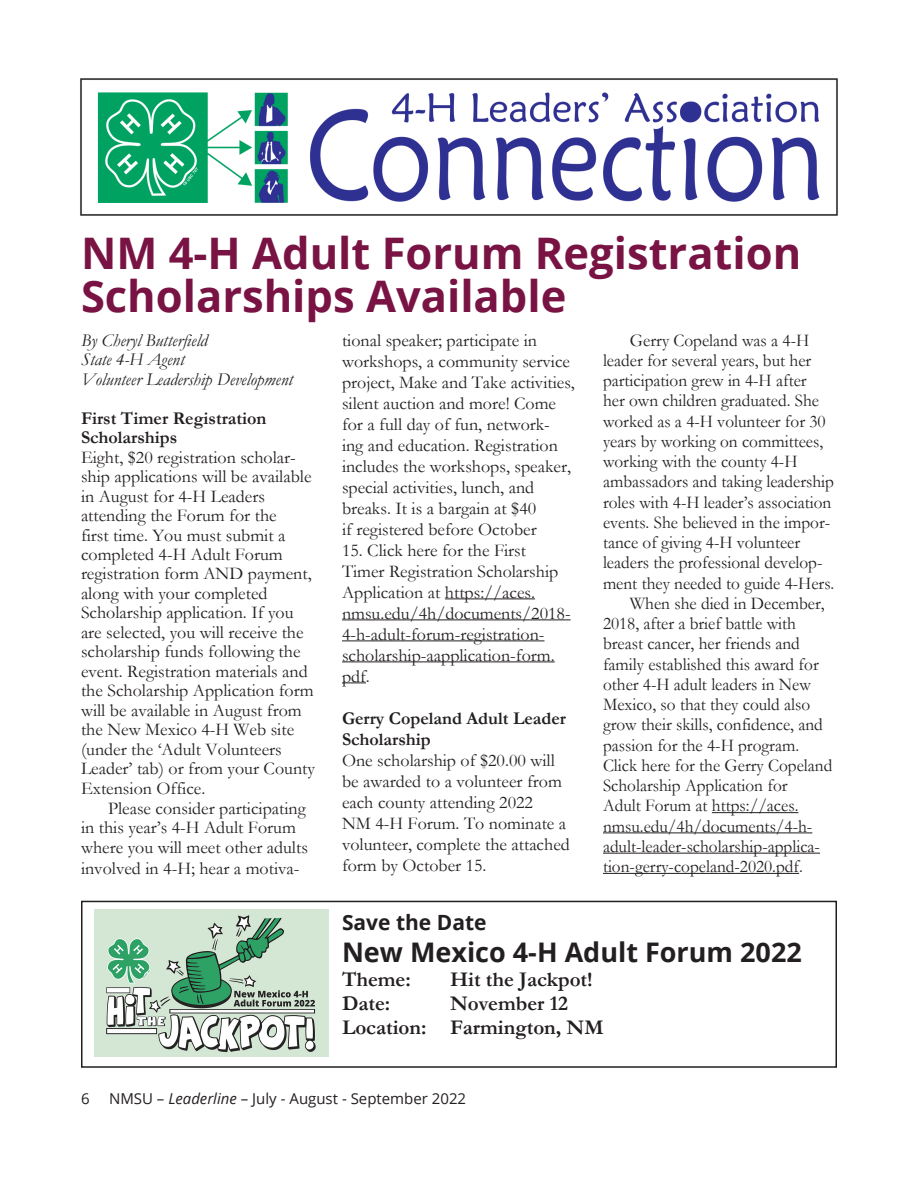
<style>
.page{position:relative;width:918px;height:1188px;background:#fff}
.page>*{position:absolute;margin:0;border:0;box-sizing:border-box;transform-origin:0 0}
.t1{font:700 43.5px "Open Sans";color:#781343}
.t2{font:700 27px "Open Sans";color:#231f20}
.Paragraph{font:700 21px "Garamond";color:#231f20}
.t3{font:700 21px "Open Sans";color:#231f20}
.Paragraph-2{font:18px/21px "Garamond";color:#231f20}
.Paragraph-3{font:18px/20.2px "Garamond";color:#231f20;scale:.96 1}
.t4{font:700 18px/19.5px "Garamond";color:#231f20}
.Paragraph-4{font:italic 18px "Garamond";color:#231f20}
.t5{font:15px "Open Sans";color:#231f20}
.s1{font-style:italic}
</style>
<div class="page">
<img style="left:80px;top:78px;width:758px;height:138px">
<hr style="left:445px;top:598px;width:90px;height:1px;background:#231f20">
<hr style="left:342px;top:619px;width:229px;height:1px;background:#231f20">
<hr style="left:342px;top:640px;width:202px;height:1px;background:#231f20">
<hr style="left:342px;top:661px;width:213px;height:1px;background:#231f20">
<svg style="left:342px;top:682px;width:24px;height:1px"></svg>
<hr style="left:712px;top:812px;width:86px;height:1px;background:#231f20">
<hr style="left:603px;top:832px;width:209px;height:1px;background:#231f20">
<hr style="left:603px;top:853px;width:217px;height:1px;background:#231f20">
<hr style="left:603px;top:873px;width:196px;height:1px;background:#231f20">
<svg style="left:81px;top:900px;width:756px;height:168px"></svg>
<img style="left:94px;top:909px;width:235px;height:147px">
<h2 class="t1" style="left:81px;top:222px;width:722px">NM 4-H Adult Forum Registration</h2>
<h2 class="t1" style="left:81px;top:266px;width:487px">Scholarships Available</h2>
<p class="Paragraph-2" style="left:342px;top:329px;width:234px">tional speaker; participate in workshops, a community service project, Make and Take activities, silent auction and more! Come for a full day of fun, network&shy;ing and education. Registration includes the workshops, speaker, special activities, lunch, and breaks. It is a bargain at $40<br>if registered before October</p>
<p class="Paragraph-2" style="left:342px;top:539px;width:230px">15. Click here for the First<br>Timer Registration Scholarship<br>Application at https://aces. nmsu.edu/4h/documents/2018-<br>4-h-adult-forum-registration&shy;scholarship-aapplication-form. pdf.</p>
<h3 class="t4" style="left:342px;top:708px;width:226px;line-height:21px">Gerry Copeland Adult Leader<br>Scholarship</h3>
<p class="Paragraph-2" style="left:342px;top:749px;width:229px">One scholarship of $20.00 will be awarded to a volunteer from each county attending 2022<br>NM 4-H Forum. To nominate a volunteer, complete the attached form by October 15.</p>
<p class="Paragraph-3" style="left:603px;top:329px;width:243px;text-indent:27px">Gerry Copeland was a 4-H leader for several years, but her participation grew in 4-H after<br>her own children graduated. She worked as a 4-H volunteer for 30 years by working on committees, working with the county 4-H ambassadors and taking leadership roles with 4-H leader’s association events. She believed in the impor&shy;tance of giving 4-H volunteer leaders the professional develop&shy;ment they needed to guide 4-Hers.</p>
<p class="Paragraph-3" style="left:603px;top:593px;width:240px;text-indent:27px">When she died in December,<br>2018, after a brief battle with breast cancer, her friends and family established this award for other 4-H adult leaders in New<br>Mexico, so that they could also grow their skills, confidence, and passion for the 4-H program.<br>Click here for the Gerry Copeland<br>Scholarship Application for<br>Adult Forum at https://aces. nmsu.edu/4h/documents/4-h&shy;adult-leader-scholarship-applica&shy;tion-gerry-copeland-2020.pdf.</p>
<p class="Paragraph-4" style="left:81px;top:328px;width:128px">By Cheryl Butterfield</p>
<p class="Paragraph-4" style="left:81px;top:347px;width:105px">State 4-H Agent</p>
<p class="Paragraph-4" style="left:81px;top:367px;width:213px">Volunteer Leadership Development</p>
<h3 class="t4" style="left:81px;top:408px;width:187px">First Timer Registration<br>Scholarships</h3>
<p class="Paragraph-2" style="left:81px;top:447px;width:235px;line-height:19.5px">Eight, $20 registration scholar&shy;ship applications will be available in August for 4-H Leaders attending the Forum for the<br>first time. You must submit a completed 4-H Adult Forum registration form AND payment, along with your completed<br>Scholarship application. If you are selected, you will receive the scholarship funds following the event. Registration materials and the Scholarship Application form will be available in August from the New Mexico 4-H Web site (under the ‘Adult Volunteers<br>Leader’ tab) or from your County<br>Extension Office.</p>
<p class="Paragraph-2" style="left:81px;top:797px;width:228px;line-height:20px;text-indent:27px">Please consider participating in this year’s 4-H Adult Forum where you will meet other adults involved in 4-H; hear a motiva-</p>
<h2 class="t3" style="left:342px;top:908px;width:146px">Save the Date</h2>
<h2 class="t2" style="left:342px;top:933px;width:461px">New Mexico 4-H Adult Forum 2022</h2>
<p class="Paragraph" style="left:342px;top:965px;width:70px">Theme:</p>
<p class="Paragraph" style="left:450px;top:965px;width:144px">Hit the Jackpot!</p>
<p class="Paragraph" style="left:342px;top:989px;width:50px">Date:</p>
<p class="Paragraph" style="left:450px;top:989px;width:119px">November 12</p>
<p class="Paragraph" style="left:342px;top:1013px;width:263px">Location: Farmington, NM</p>
<p class="t5" style="left:81px;top:1089px;width:10px">6</p>
<p class="t5" style="left:109px;top:1089px;width:359px">NMSU – <span class="s1">Leaderline</span> – July - August - September 2022</p>
</div>
